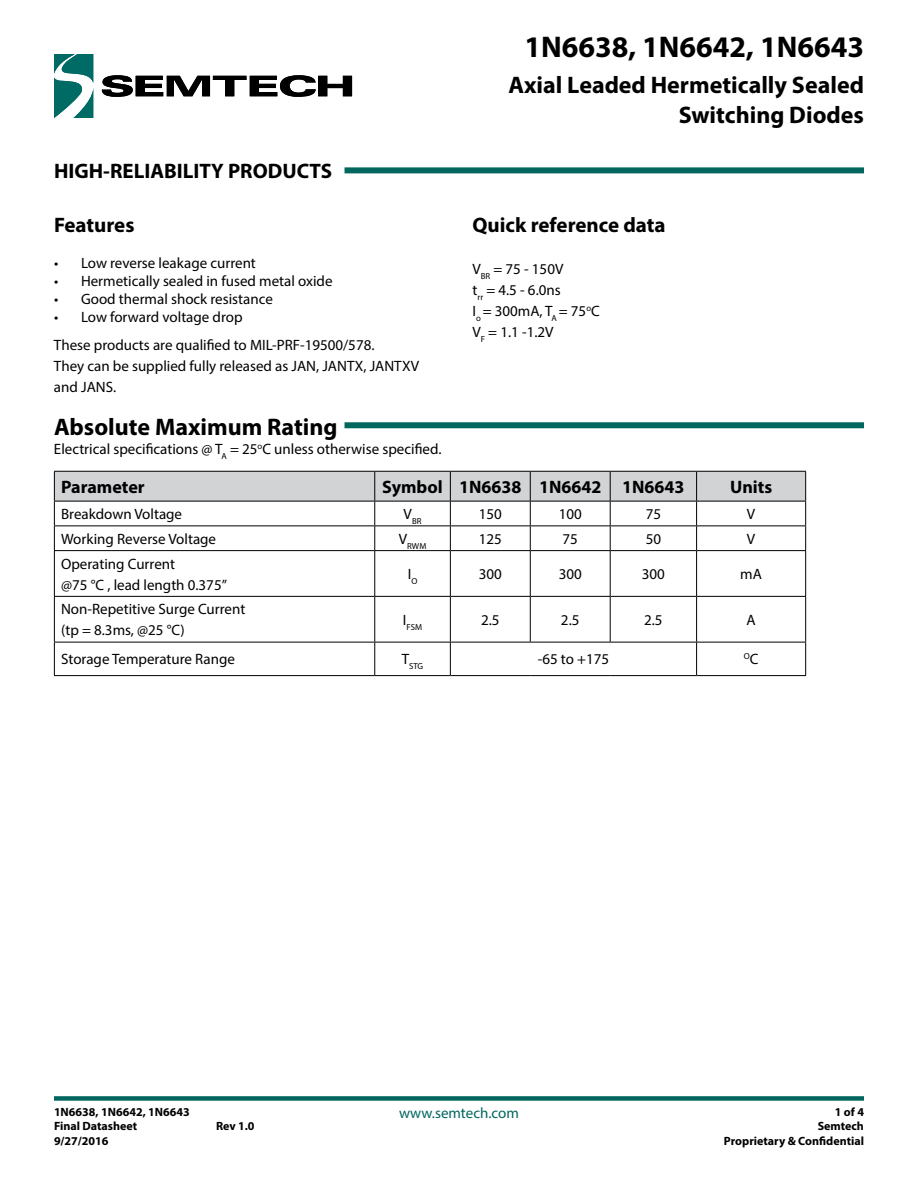
<style>
.page{position:relative;width:918px;height:1188px;background:#fff}
.page>*{position:absolute;margin:0;border:0;box-sizing:border-box;transform-origin:0 0}
.t1{font:700 30px "Myriad Pro";color:#000}
.t2{font:700 24px/30px "Myriad Pro";color:#000;text-align:right}
.t3{font:700 21px "Myriad Pro";color:#000}
.t4{font:700 18px "Myriad Pro";color:#000}
.t5{font:15px/21px "Myriad Pro";color:#000}
.t6{font:15px "Myriad Pro";color:#00665e}
.t7{font:700 12px/14.4px "Myriad Pro";color:#000}
.t8{font:8.7px "Myriad Pro";color:#000}
.s1{font-size:15px}
</style>
<div class="page">
<div style="left:54px;top:1096px;width:810px;height:5px;background:#00665e"></div>
<div style="left:345px;top:167px;width:519px;height:6px;background:#00665e"></div>
<div style="left:345px;top:422px;width:519px;height:6px;background:#00665e"></div>
<hr style="left:54px;top:550px;width:321px;height:1px;background:#000">
<hr style="left:54px;top:551px;width:1px;height:45px;background:#000">
<hr style="left:375px;top:550px;width:75px;height:1px;background:#000">
<hr style="left:374px;top:551px;width:1px;height:45px;background:#000">
<hr style="left:450px;top:550px;width:80px;height:1px;background:#000">
<hr style="left:450px;top:551px;width:1px;height:45px;background:#000">
<hr style="left:530px;top:550px;width:80px;height:1px;background:#000">
<hr style="left:530px;top:551px;width:1px;height:45px;background:#000">
<hr style="left:610px;top:550px;width:87px;height:1px;background:#000">
<hr style="left:610px;top:551px;width:1px;height:45px;background:#000">
<hr style="left:697px;top:550px;width:109px;height:1px;background:#000">
<hr style="left:696px;top:551px;width:1px;height:45px;background:#000">
<hr style="left:805px;top:551px;width:1px;height:45px;background:#000">
<hr style="left:54px;top:596px;width:321px;height:1px;background:#000">
<hr style="left:54px;top:597px;width:1px;height:45px;background:#000">
<hr style="left:375px;top:596px;width:75px;height:1px;background:#000">
<hr style="left:374px;top:597px;width:1px;height:45px;background:#000">
<hr style="left:450px;top:596px;width:80px;height:1px;background:#000">
<hr style="left:450px;top:597px;width:1px;height:45px;background:#000">
<hr style="left:530px;top:596px;width:80px;height:1px;background:#000">
<hr style="left:530px;top:597px;width:1px;height:45px;background:#000">
<hr style="left:610px;top:596px;width:87px;height:1px;background:#000">
<hr style="left:610px;top:597px;width:1px;height:45px;background:#000">
<hr style="left:697px;top:596px;width:109px;height:1px;background:#000">
<hr style="left:696px;top:597px;width:1px;height:45px;background:#000">
<hr style="left:805px;top:597px;width:1px;height:45px;background:#000">
<hr style="left:54px;top:642px;width:321px;height:1px;background:#000">
<hr style="left:54px;top:642px;width:1px;height:33px;background:#000">
<hr style="left:697px;top:642px;width:109px;height:1px;background:#000">
<hr style="left:805px;top:642px;width:1px;height:33px;background:#000">
<hr style="left:54px;top:675px;width:321px;height:1px;background:#000">
<hr style="left:697px;top:675px;width:109px;height:1px;background:#000">
<hr style="left:375px;top:642px;width:75px;height:1px;background:#000">
<hr style="left:374px;top:642px;width:1px;height:33px;background:#000">
<hr style="left:450px;top:642px;width:80px;height:1px;background:#000">
<hr style="left:450px;top:642px;width:1px;height:33px;background:#000">
<hr style="left:530px;top:642px;width:80px;height:1px;background:#000">
<hr style="left:610px;top:642px;width:87px;height:1px;background:#000">
<hr style="left:696px;top:642px;width:1px;height:33px;background:#000">
<hr style="left:375px;top:675px;width:75px;height:1px;background:#000">
<hr style="left:450px;top:675px;width:80px;height:1px;background:#000">
<hr style="left:530px;top:675px;width:80px;height:1px;background:#000">
<hr style="left:610px;top:675px;width:87px;height:1px;background:#000">
<svg style="left:54px;top:471px;width:752px;height:79px"></svg>
<hr style="left:54px;top:501px;width:321px;height:1px;background:#000">
<hr style="left:375px;top:501px;width:75px;height:1px;background:#000">
<hr style="left:450px;top:501px;width:80px;height:1px;background:#000">
<hr style="left:530px;top:501px;width:80px;height:1px;background:#000">
<hr style="left:610px;top:501px;width:87px;height:1px;background:#000">
<hr style="left:697px;top:501px;width:109px;height:1px;background:#000">
<svg style="left:54px;top:54px;width:39px;height:64px"></svg>
<svg style="left:102px;top:75px;width:250px;height:22px"></svg>
<h1 class="t1" style="left:524px;top:27px;width:341px">1N6638, 1N6642, 1N6643</h1>
<h3 class="t3" style="left:54px;top:157px;width:280px">HIGH-RELIABILITY PRODUCTS</h3>
<h3 class="t3" style="left:54px;top:211px;width:82px">Features</h3>
<p class="t5" style="left:54px;top:252px;width:203px">• Low reverse leakage current</p>
<p class="t5" style="left:54px;top:270px;width:280px">• Hermetically sealed in fused metal oxide</p>
<p class="t5" style="left:54px;top:288px;width:220px">• Good thermal shock resistance</p>
<p class="t5" style="left:54px;top:306px;width:190px">• Low forward voltage drop</p>
<p class="t5" style="left:54px;top:335px;width:367px">These products are qualified to MIL-PRF-19500/578.<br>They can be supplied fully released as JAN, JANTX, JANTXV and JANS.</p>
<h2 class="t2" style="left:54px;top:411px;width:285px">Absolute Maximum Rating</h2>
<p class="t5" style="left:54px;top:438px;width:389px">Electrical specifications @ T<sub>A</sub> = 25<sup>o</sup>C unless otherwise specified.</p>
<h2 class="t2" style="left:508px;top:69px;width:357px">Axial Leaded Hermetically Sealed<br>Switching Diodes</h2>
<h3 class="t3" style="left:472px;top:211px;width:195px">Quick reference data</h3>
<p class="t5" style="left:472px;top:258px;width:129px">V<sub>BR</sub> = 75 - 150V<br>t<sub>rr</sub> = 4.5 - 6.0ns<br>I<sub>o</sub> = 300mA, T<sub>A</sub> = 75<sup>o</sup>C<br>V<sub>F</sub> = 1.1 -1.2V</p>
<p class="t4" style="left:61px;top:475px;width:85px">Parameter</p>
<p class="t4" style="left:382px;top:475px;width:304px">Symbol 1N6638 1N6642 1N6643</p>
<p class="t4" style="left:730px;top:475px;width:44px">Units</p>
<p class="t5" style="left:61px;top:503px;width:123px">Breakdown Voltage</p>
<p class="t8" style="left:404px;top:516px;width:19px"><sup>V</sup>BR</p>
<p class="t5" style="left:479px;top:503px;width:25px">150</p>
<p class="t5" style="left:559px;top:503px;width:25px">100</p>
<p class="t5" style="left:646px;top:503px;width:17px">75</p>
<p class="t5" style="left:747px;top:503px;width:10px">V</p>
<p class="t5" style="left:61px;top:528px;width:157px">Working Reverse Voltage</p>
<p class="t8" style="left:399px;top:541px;width:29px"><sup>V</sup>RWM</p>
<p class="t5" style="left:479px;top:528px;width:25px">125</p>
<p class="t5" style="left:563px;top:528px;width:17px">75</p>
<p class="t5" style="left:646px;top:528px;width:17px">50</p>
<p class="t5" style="left:747px;top:528px;width:10px">V</p>
<p class="t5" style="left:61px;top:553px;width:167px">Operating Current<br>@75 °C , lead length 0.375”</p>
<p class="t5" style="left:408px;top:563px;width:11px">I<sub>O</sub></p>
<p class="t5" style="left:479px;top:563px;width:25px">300</p>
<p class="t5" style="left:559px;top:563px;width:25px">300</p>
<p class="t5" style="left:642px;top:563px;width:25px">300</p>
<p class="t5" style="left:740px;top:563px;width:23px">mA</p>
<p class="t5" style="left:61px;top:599px;width:186px">Non-Repetitive Surge Current (tp = 8.3ms, @25 °C)</p>
<p class="t8" style="left:403px;top:622px;width:21px"><sup>I</sup>FSM</p>
<p class="t5" style="left:481px;top:609px;width:20px">2.5</p>
<p class="t5" style="left:561px;top:609px;width:20px">2.5</p>
<p class="t5" style="left:644px;top:609px;width:20px">2.5</p>
<p class="t5" style="left:747px;top:609px;width:11px">A</p>
<p class="t5" style="left:61px;top:649px;width:175px">Storage Temperature Range</p>
<p class="t8" style="left:402px;top:661px;width:23px"><sup>T</sup>STG</p>
<p class="t5" style="left:538px;top:649px;width:73px">-65 to +175</p>
<p class="t8" style="left:744px;top:651px;width:16px">O<span class="s1">C</span></p>
<p class="t7" style="left:54px;top:1104px;width:137px">1N6638, 1N6642, 1N6643<br>Final Datasheet</p>
<p class="t7" style="left:54px;top:1133px;width:56px">9/27/2016</p>
<p class="t7" style="left:216px;top:1119px;width:40px">Rev 1.0</p>
<p class="t6" style="left:399px;top:1104px;width:121px">www.semtech.com</p>
<p class="t7" style="left:724px;top:1104px;width:142px;text-align:right">1 of 4<br>Semtech<br>Proprietary &amp; Confidential</p>
</div>
